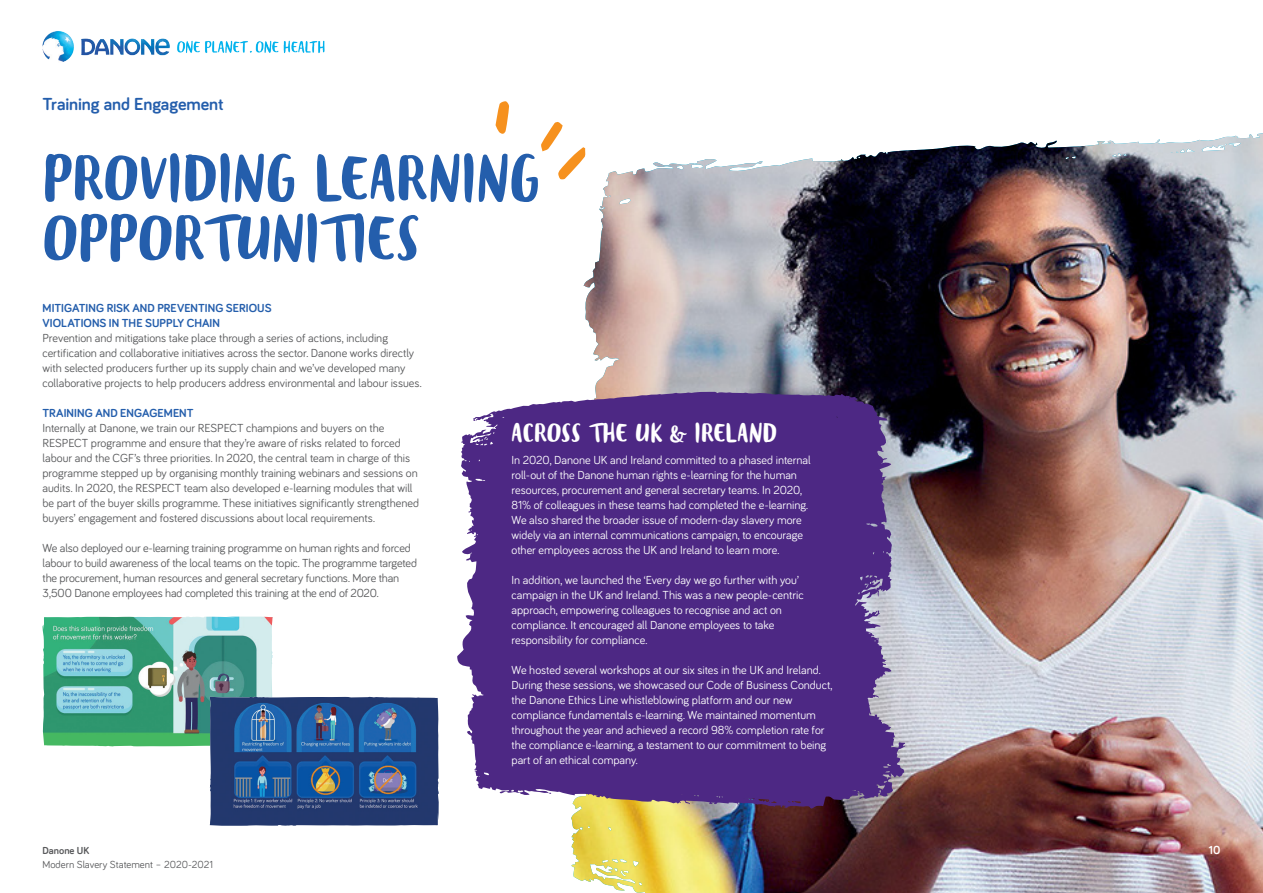
<style>
.page{position:relative;width:1263px;height:893px;background:#fff}
.page>*{position:absolute;margin:0;border:0;box-sizing:border-box;transform-origin:0 0}
.IntroHeadlevel1{font:51px/60px "Blog Script";letter-spacing:-.015em;color:#245eac}
.AtaGlanceSubHead2RLe{font:21px "Blog Script";letter-spacing:-.02em;color:#fff}
.MainheadLevel1{font:700 18px "Bariol";letter-spacing:-.005em;color:#245eac}
.BodyText{font:12px/15px "Bariol";letter-spacing:-.005em;color:#57585a}
.NumberText{font:12px/15px "Bariol";color:#fff}
.SubheadLevel1{font:700 12px/15px "Bariol";letter-spacing:.005em;color:#245eac}
.t1{font:700 12px "Bariol";color:#fff}
.PageFooterDocument{font:10.5px "Bariol";color:#57585a}
.PageFooterCompany{font:700 10.5px "Bariol";color:#57585a}
</style>
<div class="page">
<img style="left:571px;top:133px;width:692px;height:760px">
<img style="left:691px;top:134px;width:569px;height:38px">
<svg style="left:457px;top:392px;width:448px;height:417px;fill:#4d2884"></svg>
<svg style="left:495px;top:101px;width:14px;height:33px"></svg>
<svg style="left:541px;top:122px;width:45px;height:58px"></svg>
<svg style="left:43px;top:616px;width:327px;height:209px"></svg>
<img style="left:210px;top:697px;width:229px;height:129px">
<img style="left:42px;top:31px;width:283px;height:31px">
<h1 class="MainheadLevel1" style="left:43px;top:91px;width:183px">Training and Engagement</h1>
<p class="IntroHeadlevel1" style="left:43px;top:151px;width:499px">PROVIDING LEARNING<br>OPPORTUNITIES</p>
<p class="SubheadLevel1" style="left:43px;top:300px;width:231px">MITIGATING RISK AND PREVENTING SERIOUS<br>VIOLATIONS IN THE SUPPLY CHAIN</p>
<p class="BodyText" style="left:43px;top:330px;width:381px">Prevention and mitigations take place through a series of actions, including certification and collaborative initiatives across the sector. Danone works directly with selected producers further up its supply chain and we’ve developed many collaborative projects to help producers address environmental and labour issues.</p>
<p class="SubheadLevel1" style="left:43px;top:405px;width:153px">TRAINING AND ENGAGEMENT</p>
<p class="BodyText" style="left:43px;top:420px;width:378px">Internally at Danone, we train our RESPECT champions and buyers on the RESPECT programme and ensure that they’re aware of risks related to forced labour and the CGF’s three priorities. In 2020, the central team in charge of this programme stepped up by organising monthly training webinars and sessions on audits. In 2020, the RESPECT team also developed e-learning modules that will be part of the buyer skills programme. These initiatives significantly strengthened buyers’ engagement and fostered discussions about local requirements.</p>
<p class="BodyText" style="left:43px;top:540px;width:376px">We also deployed our e-learning training programme on human rights and forced labour to build awareness of the local teams on the topic. The programme targeted the procurement, human resources and general secretary functions. More than 3,500 Danone employees had completed this training at the end of 2020.</p>
<p class="AtaGlanceSubHead2RLe" style="left:512px;top:421px;width:267px">ACROSS THE UK &amp; IRELAND</p>
<p class="NumberText" style="left:512px;top:452px;width:301px">In 2020, Danone UK and Ireland committed to a phased internal roll-out of the Danone human rights e-learning for the human resources, procurement and general secretary teams. In 2020, 81% of colleagues in these teams had completed the e-learning.<br>We also shared the broader issue of modern-day slavery more widely via an internal communications campaign, to encourage other employees across the UK and Ireland to learn more.</p>
<p class="NumberText" style="left:512px;top:572px;width:294px">In addition, we launched the ‘Every day we go further with you’ campaign in the UK and Ireland. This was a new people-centric approach, empowering colleagues to recognise and act on compliance. It encouraged all Danone employees to take responsibility for compliance.</p>
<p class="NumberText" style="left:512px;top:662px;width:322px">We hosted several workshops at our six sites in the UK and Ireland.<br>During these sessions, we showcased our Code of Business Conduct, the Danone Ethics Line whistleblowing platform and our new compliance fundamentals e-learning. We maintained momentum throughout the year and achieved a record 98% completion rate for the compliance e-learning, a testament to our commitment to being part of an ethical company.</p>
<p class="PageFooterCompany" style="left:43px;top:844px;width:48px">Danone UK</p>
<p class="t1" style="left:1209px;top:842px;width:13px">10</p>
<p class="PageFooterDocument" style="left:43px;top:857px;width:172px">Modern Slavery Statement – 2020-2021</p>
</div>
